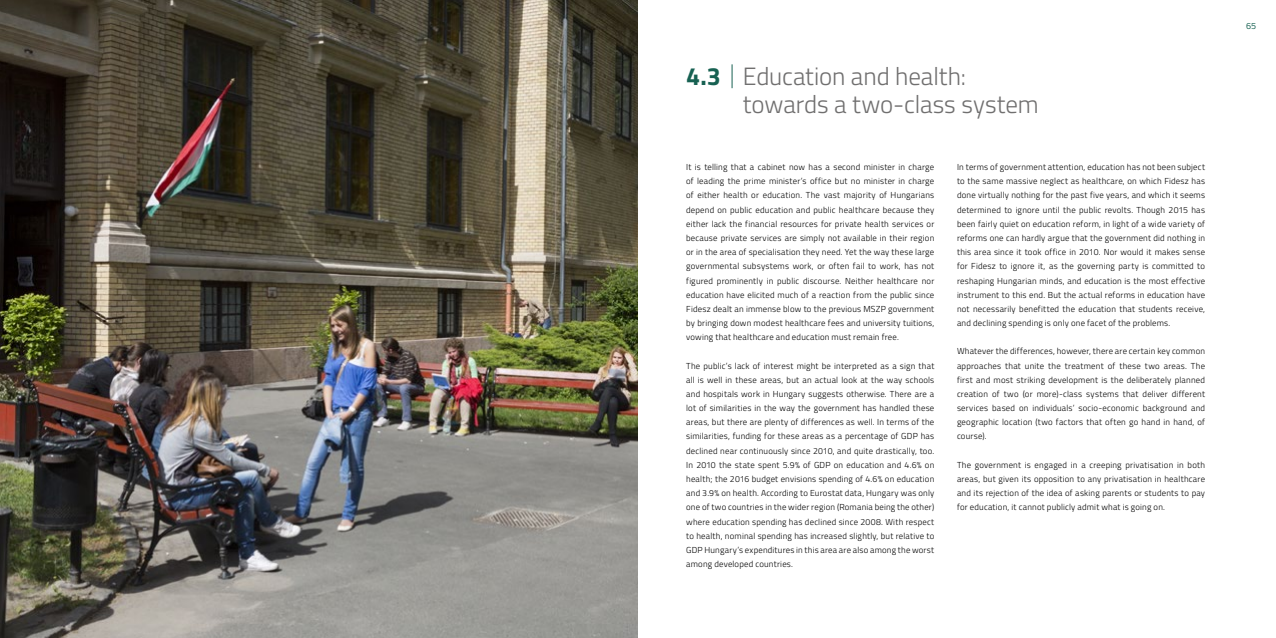
<style>
.page{position:relative;width:1276px;height:638px;background:#fff}
.page>*{position:absolute;margin:0;border:0;box-sizing:border-box;transform-origin:0 0}
.t1{font:300 25px/28.3px "Titillium Web";letter-spacing:-.005em;color:#706f6f}
.t2{font:9px "Titillium Web";color:#176152}
.t3{font:300 8.7px/14.2px "Titillium Web";letter-spacing:.025em;color:#000;text-align:justify}
.s1{font-weight:700;color:#176152}
</style>
<div class="page">
<svg style="left:731px;top:64px;width:1px;height:24px"></svg>
<img style="left:0;top:0;width:638px;height:638px">
<h1 class="t1" style="left:743px;top:61px;width:297px;text-indent:-57px"><span class="s1">4.3</span> Education and health: towards a two-class system</h1>
<p class="t3" style="left:686px;top:160px;width:250px">It is telling that a cabinet now has a second minister in charge of leading the prime minister’s office but no minister in charge of either health or education. The vast majority of Hungarians depend on public education and public healthcare because they either lack the financial resources for private health services or because private services are simply not available in their region or in the area of specialisation they need. Yet the way these large governmental subsystems work, or often fail to work, has not figured prominently in public discourse. Neither healthcare nor education have elicited much of a reaction from the public since Fidesz dealt an immense blow to the previous MSZP government by bringing down modest healthcare fees and university tuitions, vowing that healthcare and education must remain free.</p>
<p class="t3" style="left:686px;top:358px;width:250px">The public’s lack of interest might be interpreted as a sign that all is well in these areas, but an actual look at the way schools and hospitals work in Hungary suggests otherwise. There are a lot of similarities in the way the government has handled these areas, but there are plenty of differences as well. In terms of the similarities, funding for these areas as a percentage of GDP has declined near continuously since 2010, and quite drastically, too.<br>In 2010 the state spent 5.9% of GDP on education and 4.6% on health; the 2016 budget envisions spending of 4.6% on education and 3.9% on health. According to Eurostat data, Hungary was only one of two countries in the wider region (Romania being the other) where education spending has declined since 2008. With respect to health, nominal spending has increased slightly, but relative to GDP Hungary’s expenditures in this area are also among the worst among developed countries.</p>
<p class="t3" style="left:957px;top:159px;width:250px">In terms of government attention, education has not been subject to the same massive neglect as healthcare, on which Fidesz has done virtually nothing for the past five years, and which it seems determined to ignore until the public revolts. Though 2015 has been fairly quiet on education reform, in light of a wide variety of reforms one can hardly argue that the government did nothing in this area since it took office in 2010. Nor would it makes sense for Fidesz to ignore it, as the governing party is committed to reshaping Hungarian minds, and education is the most effective instrument to this end. But the actual reforms in education have not necessarily benefitted the education that students receive, and declining spending is only one facet of the problems.</p>
<p class="t3" style="left:957px;top:344px;width:250px">Whatever the differences, however, there are certain key common approaches that unite the treatment of these two areas. The first and most striking development is the deliberately planned creation of two (or more)-class systems that deliver different services based on individuals’ socio-economic background and geographic location (two factors that often go hand in hand, of course).</p>
<p class="t3" style="left:957px;top:457px;width:250px">The government is engaged in a creeping privatisation in both areas, but given its opposition to any privatisation in healthcare and its rejection of the idea of asking parents or students to pay for education, it cannot publicly admit what is going on.</p>
<p class="t2" style="left:1246px;top:19px;width:12px">65</p>
</div>
